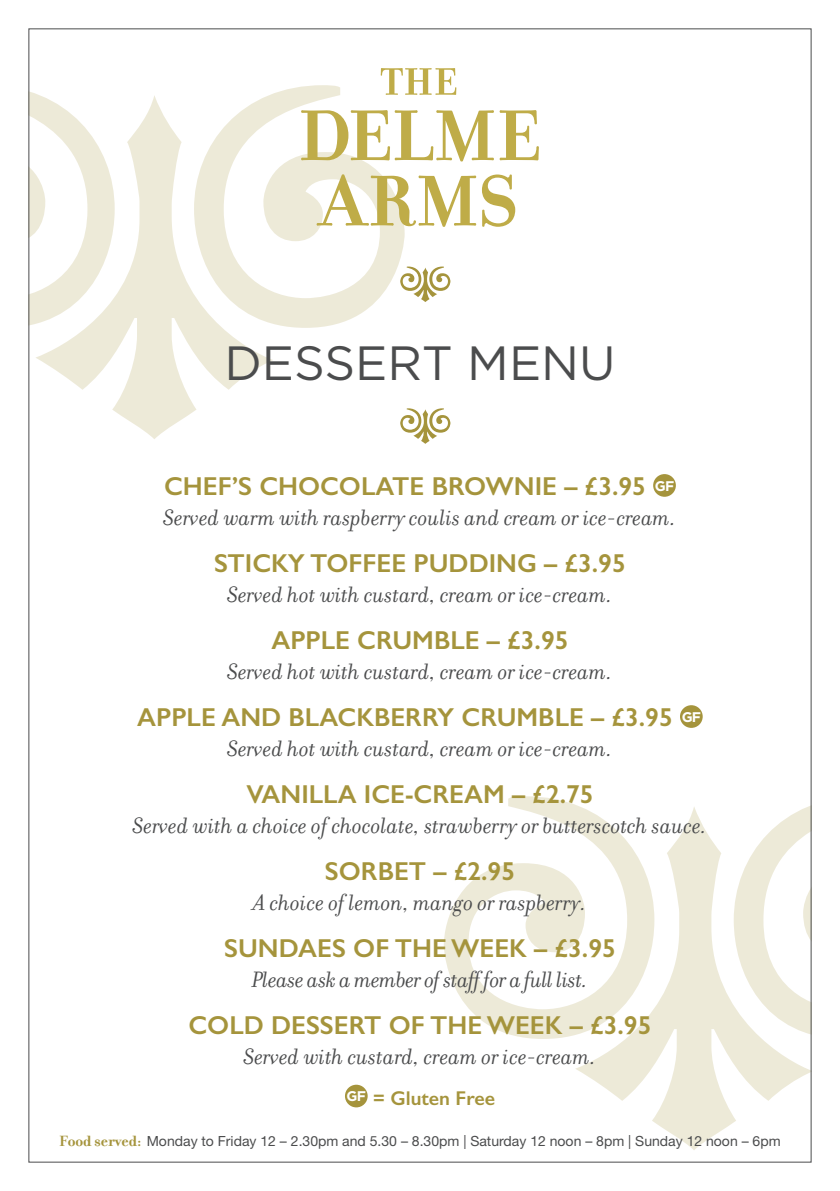
<style>
.page{position:relative;width:840px;height:1191px;background:#fff}
.page>*{position:absolute;margin:0;border:0;box-sizing:border-box;transform-origin:0 0}
.t1{font:48px "Gotham";color:#4b4c4d}
.t2{font:600 26px "Gill Sans";color:#a5943c}
.t3{font:italic 24px "Filosofia";color:#4b4c4d}
.t4{font:italic 24px "Filosofia";letter-spacing:-.02em;color:#4b4c4d}
.t5{font:600 20px "Gill Sans";color:#a5943c}
.t6{font:14px "Helvetica Neue LT Std";color:#4b4c4d}
.s1{font-family:"Filosofia";font-weight:700;font-size:16px;color:#a5943c}
</style>
<div class="page">
<svg style="left:30px;top:85px;width:374px;height:354px"></svg>
<svg style="left:444px;top:796px;width:365px;height:354px"></svg>
<svg style="left:400px;top:266px;width:50px;height:36px"></svg>
<div style="left:652px;top:474px;width:23px;height:23px;background:#a5943c;border-radius:50%"></div>
<div style="left:679px;top:705px;width:23px;height:23px;background:#a5943c;border-radius:50%"></div>
<div style="left:345px;top:1084px;width:22px;height:23px;background:#a5943c;border-radius:50%"></div>
<svg style="left:400px;top:408px;width:50px;height:36px"></svg>
<svg style="left:380px;top:68px;width:76px;height:27px"></svg>
<svg style="left:301px;top:110px;width:192px;height:51px"></svg>
<svg style="left:499px;top:110px;width:39px;height:50px"></svg>
<svg style="left:316px;top:174px;width:199px;height:53px"></svg>
<h1 class="t1" style="left:224px;top:337px;width:392px">DESSERT MENU</h1>
<p class="t2" style="left:164px;top:470px;width:511px">CHEF’S CHOCOLATE BROWNIE – £3.95 <sup>GF</sup></p>
<p class="t3" style="left:163px;top:504px;width:514px">Served warm with raspberry coulis and cream or ice-cream.</p>
<p class="t2" style="left:214px;top:547px;width:413px">STICKY TOFFEE PUDDING – £3.95</p>
<p class="t3" style="left:227px;top:581px;width:386px">Served hot with custard, cream or ice-cream.</p>
<p class="t2" style="left:271px;top:624px;width:298px">APPLE CRUMBLE – £3.95</p>
<p class="t3" style="left:227px;top:658px;width:386px">Served hot with custard, cream or ice-cream.</p>
<p class="t2" style="left:137px;top:701px;width:565px">APPLE AND BLACKBERRY CRUMBLE – £3.95 <sup>GF</sup></p>
<p class="t3" style="left:227px;top:735px;width:386px">Served hot with custard, cream or ice-cream.</p>
<p class="t2" style="left:246px;top:778px;width:348px">VANILLA ICE-CREAM – £2.75</p>
<p class="t3" style="left:133px;top:812px;width:575px">Served with a choice of chocolate, strawberry or butterscotch sauce.</p>
<p class="t2" style="left:325px;top:855px;width:191px">SORBET – £2.95</p>
<p class="t3" style="left:253px;top:889px;width:335px">A choice of lemon, mango or raspberry.</p>
<p class="t2" style="left:224px;top:932px;width:393px">SUNDAES OF THE WEEK – £3.95</p>
<p class="t4" style="left:252px;top:966px;width:337px">Please ask a member of staff for a full list.</p>
<p class="t2" style="left:188px;top:1009px;width:464px">COLD DESSERT OF THE WEEK – £3.95</p>
<p class="t3" style="left:243px;top:1043px;width:354px">Served with custard, cream or ice-cream.</p>
<p class="t5" style="left:346px;top:1086px;width:150px"><sup>GF</sup> = Gluten Free</p>
<p class="t6" style="left:59px;top:1133px;width:722px"><span class="s1">Food served:</span> Monday to Friday 12 – 2.30pm and 5.30 – 8.30pm | Saturday 12 noon – 8pm | Sunday 12 noon – 6pm</p>
</div>
